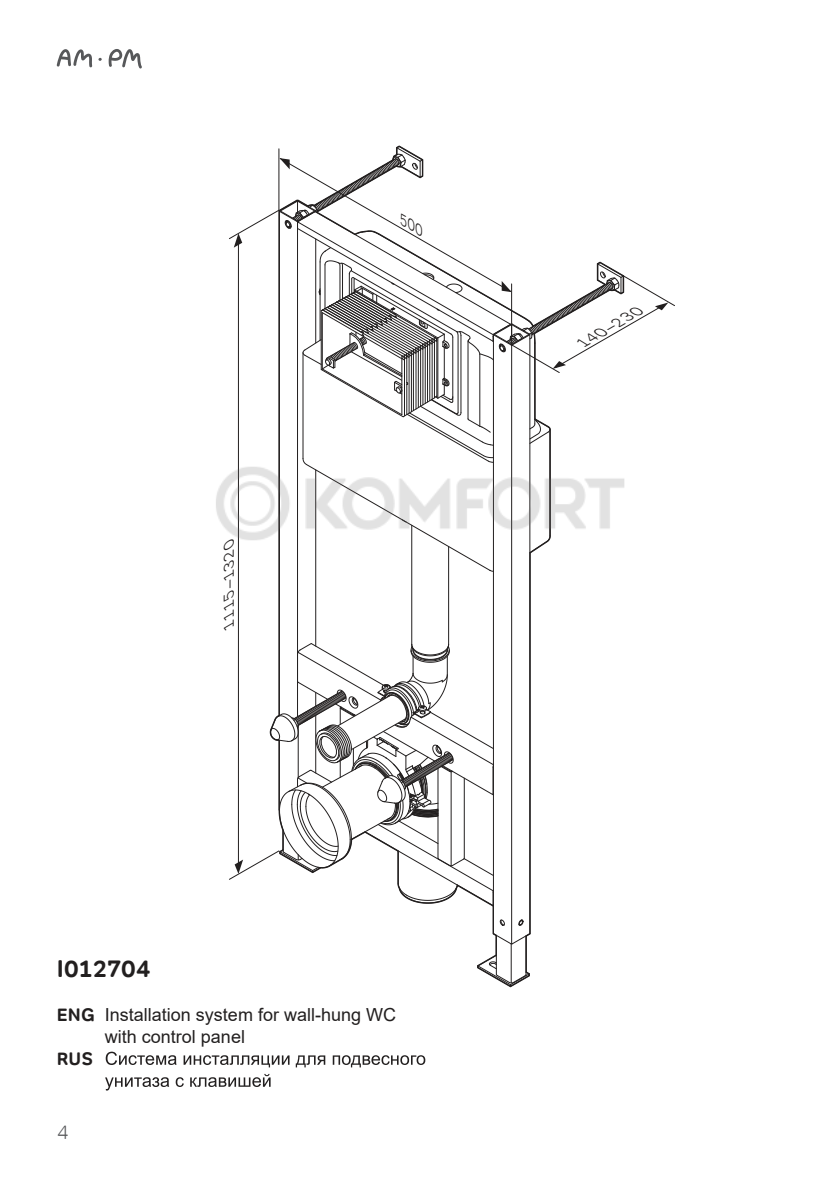
<style>
.page{position:relative;width:840px;height:1191px;background:#fff}
.page>*{position:absolute;margin:0;border:0;box-sizing:border-box;transform-origin:0 0}
.t1{font:700 24px "Tondo Corp";letter-spacing:-.01em;color:#221f1f}
.t2{font:300 20px "Tondo Corp";color:#57585a}
.t3{font:18px/22px "Arial";color:#221f1f}
.t4{font:700 18px "Tondo Corp";color:#221f1f}
.t5{font:italic 300 14.6px "Tondo Corp";color:#221f1f;scale:1.14 1}
.t6{font:italic 300 14.4px "Tondo Corp";color:#221f1f;scale:1.15 1}
.s1{font-family:"Tondo Corp";font-weight:700}
</style>
<div class="page">
<svg style="left:98px;top:58px;width:4px;height:3px"></svg>
<svg style="left:109px;top:49px;width:33px;height:19px"></svg>
<svg style="left:57px;top:49px;width:35px;height:18px"></svg>
<hr style="left:238px;top:243px;width:1px;height:624px;background:#221f1f">
<svg style="left:229px;top:642px;width:40px;height:238px"></svg>
<svg style="left:269px;top:572px;width:262px;height:416px"></svg>
<svg style="left:106px;top:1051px;width:319px;height:16px"></svg>
<svg style="left:105px;top:1074px;width:165px;height:16px"></svg>
<img style="left:216px;top:476px;width:12px;height:55px">
<svg style="left:228px;top:145px;width:447px;height:427px"></svg>
<p class="t6" style="left:220px;top:628px;width:80px;rotate:-90deg">1115 –1320</p>
<h1 class="t1" style="left:57px;top:958px;width:95px">I012704</h1>
<p class="t3" style="left:105px;top:1005px;width:293px;text-indent:-48px"><span class="s1">ENG</span> Installation system for wall-hung WC with control panel</p>
<p class="t4" style="left:57px;top:1051px;width:38px">RUS</p>
<p class="t2" style="left:57px;top:1120px;width:14px">4</p>
<p class="t5" style="left:576px;top:336px;width:64px;rotate:-30deg">140–230</p>
</div>
